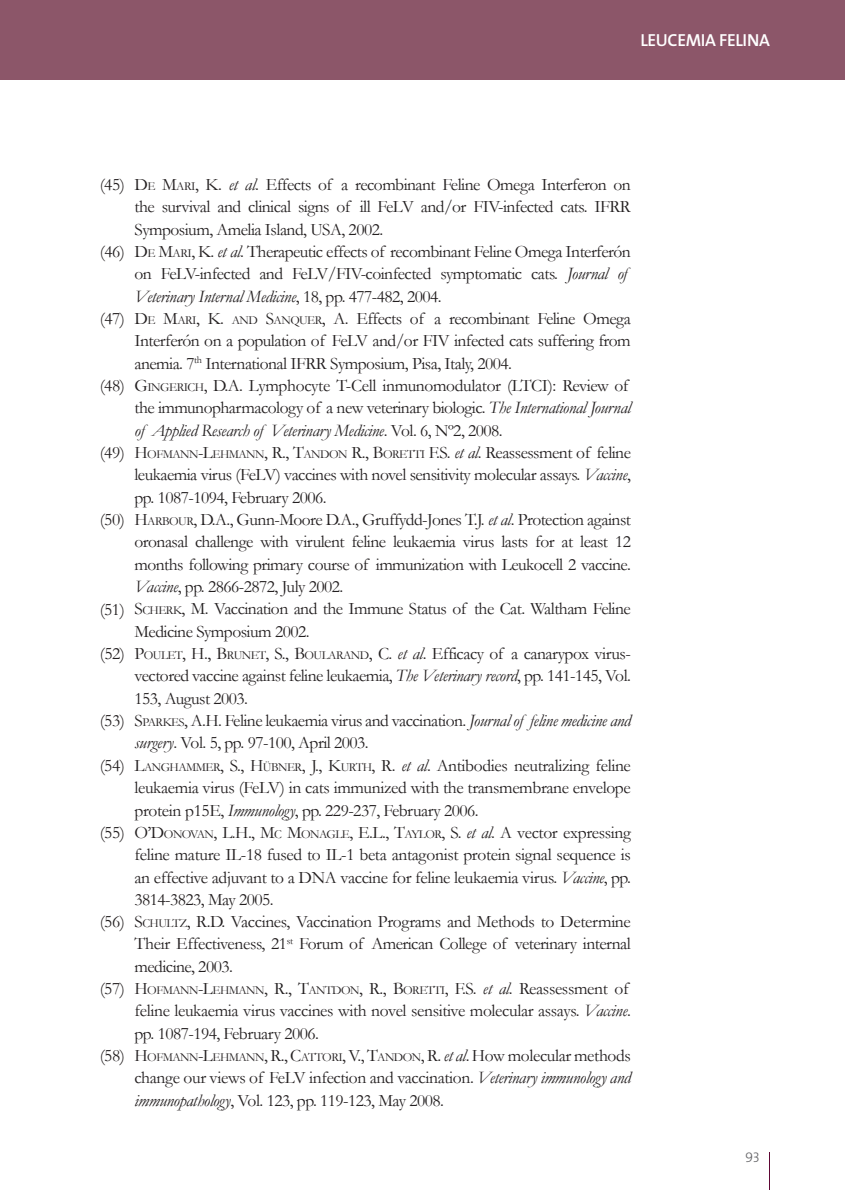
<style>
.page{position:relative;width:845px;height:1190px;background:#fff}
.page>*{position:absolute;margin:0;border:0;box-sizing:border-box;transform-origin:0 0}
.t1{font:17.5px "Sxlcrr Garamond";letter-spacing:-.03em;color:#231f20}
.t2{font:italic 17.5px "Jbdctn Garamond";letter-spacing:-.02em;color:#231f20}
.t3{font:600 17.5px "Dnggqq The Sans";letter-spacing:-.02em;color:#fff}
.t4{font:14px "Ntbkmm The Sans Light Caps";color:#636366}
.t5{font:12.25px "Fcnnby Garamond";letter-spacing:-.045em;color:#231f20}
.s1{font-family:"Fcnnby Garamond"}
.s2{font-family:"Fcnnby Garamond";font-size:12.25px}
.s3{font-family:"Jbdctn Garamond";font-style:italic}
.s4{font-family:"Sxlcrr Garamond";font-style:normal}
.s5{font-family:"Sxlcrr Garamond";font-size:17.5px}
.s6{font-size:17.5px}
.s7{font-family:"Jbdctn Garamond";font-style:italic;font-size:17.5px}
</style>
<div class="page">
<div style="left:0;top:0;width:844px;height:80px;background:#8c5669"></div>
<hr style="left:768px;top:1151px;width:1px;height:38px;background:#5f0634">
<p class="t3" style="left:640px;top:26px;width:131px">LEUCEMIA FELINA</p>
<p class="t1" style="left:100px;top:174px;width:532px">(45) <span class="s1">D</span><span class="s2">E</span> <span class="s1">M</span><span class="s2">ARI</span><span class="s1">, K</span>. <span class="s3">et al</span>. Effects of a recombinant Feline Omega Interferon on</p>
<p class="t1" style="left:134px;top:196px;width:497px">the survival and clinical signs of ill FeLV and/or FIV-infected cats. IFRR</p>
<p class="t1" style="left:134px;top:219px;width:250px">Symposium, Amelia Island, USA, 2002.</p>
<p class="t1" style="left:100px;top:241px;width:532px">(46) <span class="s1">D</span><span class="s2">E</span> <span class="s1">M</span><span class="s2">ARI</span><span class="s1">, K.</span> <span class="s3">et al</span>. Therapeutic effects of recombinant Feline Omega Interferón</p>
<p class="t1" style="left:134px;top:263px;width:494px">on FeLV-infected and FeLV/FIV-coinfected symptomatic cats. <span class="s3">Journal of</span></p>
<p class="t2" style="left:134px;top:286px;width:308px">Veterinary Internal Medicine<span class="s4">, 18, pp. 477-482, 2004.</span></p>
<p class="t1" style="left:100px;top:308px;width:532px">(47) <span class="s1">D</span><span class="s2">E</span> <span class="s1">M</span><span class="s2">ARI</span><span class="s1">, K.</span> <span class="s2">AND</span> <span class="s1">S</span><span class="s2">ANQUER</span><span class="s1">, A.</span> Effects of a recombinant Feline Omega</p>
<p class="t1" style="left:134px;top:330px;width:497px">Interferón on a population of FeLV and/or FIV infected cats suffering from</p>
<p class="t1" style="left:134px;top:353px;width:379px">anemia. 7<sup>th</sup> International IFRR Symposium, Pisa, Italy, 2004.</p>
<p class="t1" style="left:100px;top:375px;width:530px">(48) <span class="s1">G</span><span class="s2">INGERICH</span><span class="s1">, D.A</span>. Lymphocyte T-Cell inmunomodulator (LTCI): Review of</p>
<p class="t1" style="left:134px;top:397px;width:497px">the immunopharmacology of a new veterinary biologic. <span class="s3">The International Journal</span></p>
<p class="t2" style="left:134px;top:420px;width:369px">of Applied Research of Veterinary Medicine<span class="s4">. Vol. 6, Nº2, 2008.</span></p>
<p class="t1" style="left:100px;top:442px;width:532px">(49) <span class="s1">H</span><span class="s2">OFMANN</span><span class="s1">-L</span><span class="s2">EHMANN</span><span class="s1">, R., T</span><span class="s2">ANDON</span> <span class="s1">R., B</span><span class="s2">ORETTI</span> F.S. <span class="s3">et al</span>. Reassessment of feline</p>
<p class="t1" style="left:134px;top:464px;width:498px">leukaemia virus (FeLV) vaccines with novel sensitivity molecular assays. <span class="s3">Vaccine</span>,</p>
<p class="t1" style="left:134px;top:487px;width:193px">pp. 1087-1094, February 2006.</p>
<p class="t1" style="left:100px;top:509px;width:532px">(50) <span class="s1">H</span><span class="s2">ARBOUR</span><span class="s1">, D.A.,</span> Gunn-Moore D.A., Gruffydd-Jones T.J. <span class="s3">et al</span>. Protection against</p>
<p class="t1" style="left:134px;top:531px;width:497px">oronasal challenge with virulent feline leukaemia virus lasts for at least 12</p>
<p class="t1" style="left:134px;top:554px;width:497px">months following primary course of immunization with Leukocell 2 vaccine.</p>
<p class="t1" style="left:134px;top:576px;width:210px"><span class="s3">Vaccine</span>, pp. 2866-2872, July 2002.</p>
<p class="t1" style="left:100px;top:598px;width:532px">(51) <span class="s1">S</span><span class="s2">CHERK</span><span class="s1">, M</span>. Vaccination and the Immune Status of the Cat. Waltham Feline</p>
<p class="t1" style="left:134px;top:621px;width:176px">Medicine Symposium 2002.</p>
<p class="t1" style="left:100px;top:643px;width:532px">(52) <span class="s1">P</span><span class="s2">OULET</span><span class="s1">, H., B</span><span class="s2">RUNET</span><span class="s1">, S., B</span><span class="s2">OULARAND</span><span class="s1">, C.</span> <span class="s3">et al</span>. Efficacy of a canarypox virus-</p>
<p class="t1" style="left:134px;top:665px;width:498px">vectored vaccine against feline leukaemia, <span class="s3">The Veterinary record</span>, pp. 141-145, Vol.</p>
<p class="t1" style="left:134px;top:688px;width:115px">153, August 2003.</p>
<p class="t1" style="left:100px;top:710px;width:532px">(53) <span class="s1">S</span><span class="s2">PARKES</span><span class="s1">, A.H.</span> Feline leukaemia virus and vaccination. <span class="s3">Journal of feline medicine and</span></p>
<p class="t1" style="left:134px;top:732px;width:236px"><span class="s3">surgery</span>. Vol. 5, pp. 97-100, April 2003.</p>
<p class="t1" style="left:100px;top:754px;width:532px">(54) <span class="s1">L</span><span class="s2">ANGHAMMER</span><span class="s1">, S., H</span><span class="s2">ÜBNER</span><span class="s1">, J., K</span><span class="s2">URTH</span><span class="s1">, R.</span> <span class="s3">et al</span>. Antibodies neutralizing feline</p>
<p class="t1" style="left:134px;top:777px;width:497px">leukaemia virus (FeLV) in cats immunized with the transmembrane envelope</p>
<p class="t1" style="left:134px;top:799px;width:345px">protein p15E, <span class="s3">Immunology</span>, pp. 229-237, February 2006.</p>
<p class="t1" style="left:100px;top:821px;width:532px">(55) <span class="s1">O’D</span><span class="s2">ONOVAN</span><span class="s1">, L.H., M</span><span class="s2">C</span> <span class="s1">M</span><span class="s2">ONAGLE</span><span class="s1">, E.L., T</span><span class="s2">AYLOR</span><span class="s1">, S.</span> <span class="s3">et al</span>. A vector expressing</p>
<p class="t1" style="left:134px;top:844px;width:497px">feline mature IL-18 fused to IL-1 beta antagonist protein signal sequence is</p>
<p class="t1" style="left:134px;top:866px;width:498px">an effective adjuvant to a DNA vaccine for feline leukaemia virus. <span class="s3">Vaccine</span>, pp.</p>
<p class="t1" style="left:134px;top:888px;width:141px">3814-3823, May 2005.</p>
<p class="t1" style="left:100px;top:911px;width:532px">(56) <span class="s1">S</span><span class="s2">CHULTZ</span><span class="s1">, R.D.</span> Vaccines, Vaccination Programs and Methods to Determine</p>
<p class="t1" style="left:134px;top:933px;width:497px">Their Effectiveness, 21<sup>st</sup> Forum of American College of veterinary internal</p>
<p class="t1" style="left:134px;top:955px;width:100px">medicine, 2003.</p>
<p class="t5" style="left:100px;top:983px;width:530px"><span class="s5">(57)</span> <span class="s6">H</span>OFMANN<span class="s6">-L</span>EHMANN<span class="s6">, R., T</span>ANTDON<span class="s6">, R., B</span>ORETTI<span class="s6">, F.S.</span> <span class="s7">et al</span><span class="s5">. Reassessment of</span></p>
<p class="t1" style="left:134px;top:1000px;width:498px">feline leukaemia virus vaccines with novel sensitive molecular assays. <span class="s3">Vaccine</span>.</p>
<p class="t1" style="left:134px;top:1022px;width:186px">pp. 1087-194, February 2006.</p>
<p class="t1" style="left:100px;top:1045px;width:532px">(58) <span class="s1">H</span><span class="s2">OFMANN</span><span class="s1">-L</span><span class="s2">EHMANN</span><span class="s1">, R., C</span><span class="s2">ATTORI</span><span class="s1">, V., T</span><span class="s2">ANDON</span><span class="s1">, R.</span> <span class="s3">et al</span>. How molecular methods</p>
<p class="t1" style="left:134px;top:1067px;width:497px">change our views of FeLV infection and vaccination. <span class="s3">Veterinary immunology and</span></p>
<p class="t1" style="left:134px;top:1089px;width:311px"><span class="s3">immunopathology</span>, Vol. 123, pp. 119-123, May 2008.</p>
<p class="t4" style="left:744px;top:1145px;width:17px">93</p>
</div>
